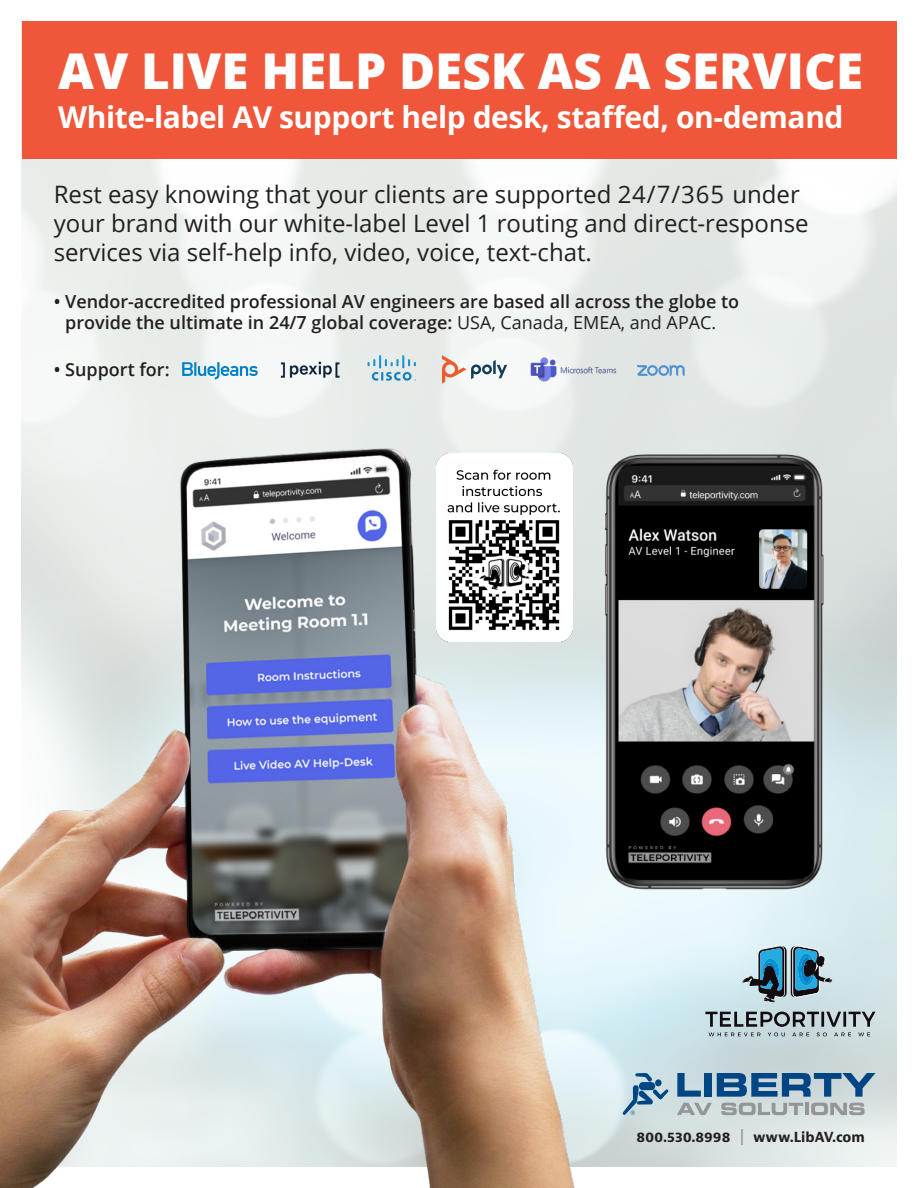
<style>
.page{position:relative;width:918px;height:1188px;background:#fff}
.page>*{position:absolute;margin:0;border:0;box-sizing:border-box;transform-origin:0 0}
.Page_Headers{font:800 49.35px "Open Sans";color:#fff}
.t1{font:700 30px "Open Sans";letter-spacing:-.015em;color:#fff}
.t2{font:24px/28.8px "Open Sans";color:#231f20}
.t3{font:600 18px/21.6px "Open Sans";color:#231f20}
.t4{font:700 13.5px "Bernina Sans";letter-spacing:-.005em;color:#231f20}
.s1{font-weight:400}
.s2{font-weight:300;font-stretch:extra-condensed;font-size:16.8px}
</style>
<div class="page">
<img style="left:22px;top:159px;width:874px;height:1007px">
<div style="left:22px;top:22px;width:874px;height:137px;background:#f0573a"></div>
<svg style="left:710px;top:1012px;width:166px;height:24px;background:#98a4a8"></svg>
<svg style="left:742px;top:946px;width:90px;height:56px;background:#6f97a8"></svg>
<img style="left:710px;top:454px;width:116px;height:435px">
<img style="left:0;top:393px;width:710px;height:795px">
<svg style="left:623px;top:1073px;width:45px;height:42px;background:#91b2c7"></svg>
<svg style="left:677px;top:1073px;width:24px;height:24px"></svg>
<div style="left:704px;top:1073px;width:7px;height:24px;background:#004684"></div>
<svg style="left:717px;top:1073px;width:159px;height:24px;background:#5b87a9"></svg>
<svg style="left:677px;top:1103px;width:35px;height:12px"></svg>
<svg style="left:721px;top:1103px;width:82px;height:12px"></svg>
<hr style="left:805px;top:1103px;width:4px;height:12px;background:#939598">
<svg style="left:811px;top:1103px;width:54px;height:12px"></svg>
<img style="left:526px;top:352px;width:94px;height:35px">
<svg style="left:637px;top:365px;width:48px;height:11px"></svg>
<svg style="left:182px;top:362px;width:76px;height:17px"></svg>
<svg style="left:367px;top:355px;width:49px;height:26px"></svg>
<img style="left:268px;top:358px;width:81px;height:29px">
<svg style="left:442px;top:355px;width:65px;height:29px"></svg>
<p class="Page_Headers" style="left:58px;top:34px;width:806px">AV LIVE HELP DESK AS A SERVICE</p>
<p class="t1" style="left:58px;top:96px;width:787px">White-label AV support help desk, staffed, on-demand</p>
<p class="t2" style="left:54px;top:180px;width:757px">Rest easy knowing that your clients are supported 24/7/365 under your brand with our white-label Level 1 routing and direct-response services via self-help info, video, voice, text-chat.</p>
<p class="t3" style="left:65px;top:290px;width:676px;text-indent:-11px">• Vendor-accredited professional AV engineers are based all across the globe to provide the ultimate in 24/7 global coverage: <span class="s1">USA, Canada, EMEA, and APAC.</span></p>
<p class="t3" style="left:54px;top:358px;width:117px">• Support for:</p>
<p class="t4" style="left:636px;top:1128px;width:230px">800.530.8998 <span class="s2">|</span> www.LibAV.com</p>
</div>
